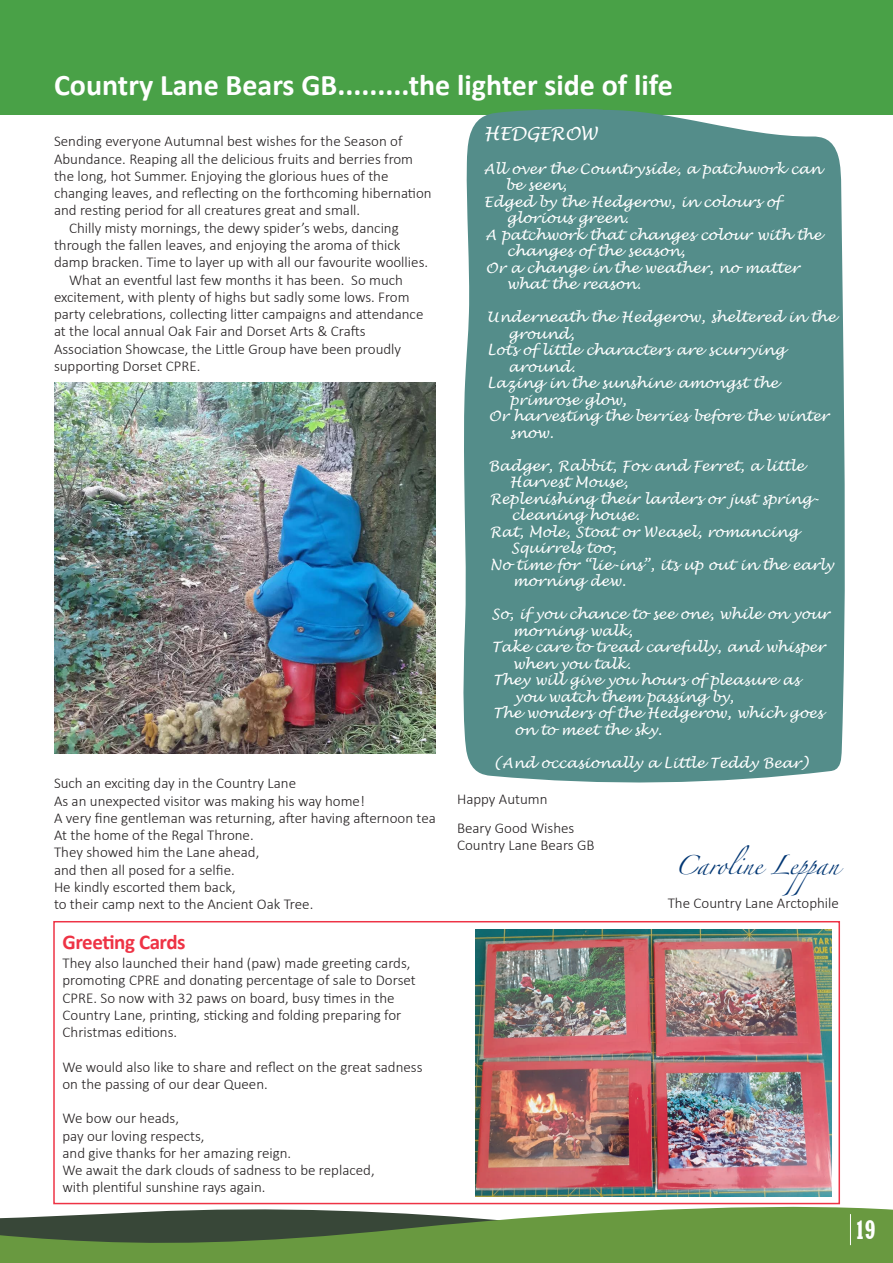
<style>
.page{position:relative;width:893px;height:1263px;background:#fff}
.page>*{position:absolute;margin:0;border:0;box-sizing:border-box;transform-origin:0 0}
.Normal_wrd_11{font:700 30px "Calibri";color:#fff}
.t1{font:25.5px "Rockwell SB Bol Con";color:#fff}
.Normal_wrd_7{font:700 21px "Calibri";letter-spacing:-.02em;color:#ee3345}
.Normal_wrd_55{font:italic 18px "Lucida Handwriting";color:#fff}
.Normal_wrd_4{font:17.25px "Zapfino";letter-spacing:-.02em;color:#013673}
.Normal_wrd_78{font:300 15px/17.2px "Calibri";color:#231f20}
.Normal_wrd_78-2{font:italic 14.25px/16.5px "Lucida Handwriting";color:#fff}
</style>
<div class="page">
<svg style="left:0;top:1182px;width:893px;height:81px;fill:#699940"></svg>
<div style="left:0;top:0;width:893px;height:115px;background:#49a147"></div>
<div style="left:463px;top:109px;width:382px;height:674px;background:#548d8a"></div>
<img style="left:54px;top:383px;width:382px;height:371px">
<img style="left:476px;top:930px;width:355px;height:266px">
<div style="left:53px;top:921px;width:787px;height:283px;border:2px solid #ee3345"></div>
<hr style="left:850px;top:1214px;width:1px;height:31px;background:#fff">
<p class="Normal_wrd_11" style="left:54px;top:64px;width:620px">Country Lane Bears GB.........the lighter side of life</p>
<p class="Normal_wrd_78" style="left:54px;top:133px;width:379px">Sending everyone Autumnal best wishes for the Season of Abundance. Reaping all the delicious fruits and berries from the long, hot Summer. Enjoying the glorious hues of the changing leaves, and reflecting on the forthcoming hibernation and resting period for all creatures great and small.</p>
<p class="Normal_wrd_78" style="left:54px;top:219px;width:376px;text-indent:15px">Chilly misty mornings, the dewy spider’s webs, dancing through the fallen leaves, and enjoying the aroma of thick damp bracken. Time to layer up with all our favourite woollies.</p>
<p class="Normal_wrd_78" style="left:54px;top:271px;width:371px;text-indent:15px">What an eventful last few months it has been. So much excitement, with plenty of highs but sadly some lows. From party celebrations, collecting litter campaigns and attendance at the local annual Oak Fair and Dorset Arts &amp; Crafts Association Showcase, the Little Group have been proudly supporting Dorset CPRE.</p>
<p class="Normal_wrd_55" style="left:484px;top:123px;width:115px">HEDGEROW</p>
<p class="Normal_wrd_78-2" style="left:505px;top:161px;width:317px;text-indent:-21px">All over the Countryside, a patchwork can be seen,</p>
<p class="Normal_wrd_78-2" style="left:507px;top:194px;width:275px;text-indent:-23px">Edged by the Hedgerow, in colours of glorious green.</p>
<p class="Normal_wrd_78-2" style="left:507px;top:227px;width:316px;text-indent:-21px">A patchwork that changes colour with the changes of the season,</p>
<p class="Normal_wrd_78-2" style="left:507px;top:260px;width:294px;text-indent:-21px">Or a change in the weather, no matter what the reason.</p>
<p class="Normal_wrd_78-2" style="left:508px;top:309px;width:329px;text-indent:-21px">Underneath the Hedgerow, sheltered in the ground,</p>
<p class="Normal_wrd_78-2" style="left:508px;top:342px;width:278px;text-indent:-21px">Lots of little characters are scurrying around.</p>
<p class="Normal_wrd_78-2" style="left:510px;top:375px;width:270px;text-indent:-23px">Lazing in the sunshine amongst the primrose glow,</p>
<p class="Normal_wrd_78-2" style="left:510px;top:408px;width:320px;text-indent:-21px">Or harvesting the berries before the winter snow.</p>
<p class="Normal_wrd_78-2" style="left:510px;top:458px;width:296px;text-indent:-21px">Badger, Rabbit, Fox and Ferret, a little<br>Harvest Mouse,</p>
<p class="Normal_wrd_78-2" style="left:511px;top:491px;width:309px;text-indent:-21px">Replenishing their larders or just spring&shy;cleaning house.</p>
<p class="Normal_wrd_78-2" style="left:511px;top:524px;width:289px;text-indent:-21px">Rat, Mole, Stoat or Weasel, romancing<br>Squirrels too,</p>
<p class="Normal_wrd_78-2" style="left:513px;top:557px;width:322px;text-indent:-23px">No time for “lie-ins”, its up out in the early morning dew.</p>
<p class="Normal_wrd_78-2" style="left:513px;top:606px;width:318px;text-indent:-21px">So, if you chance to see one, while on your morning walk,</p>
<p class="Normal_wrd_78-2" style="left:513px;top:639px;width:314px;text-indent:-21px">Take care to tread carefully, and whisper when you talk.</p>
<p class="Normal_wrd_78-2" style="left:514px;top:672px;width:287px;text-indent:-21px">They will give you hours of pleasure as you watch them passing by,</p>
<p class="Normal_wrd_78-2" style="left:514px;top:705px;width:310px;text-indent:-21px">The wonders of the Hedgerow, which goes on to meet the sky.</p>
<p class="Normal_wrd_78-2" style="left:493px;top:755px;width:317px">(And occasionally a Little Teddy Bear)</p>
<p class="Normal_wrd_78" style="left:54px;top:774px;width:244px">Such an exciting day in the Country Lane</p>
<p class="Normal_wrd_78" style="left:54px;top:792px;width:312px">As an unexpected visitor was making his way home!</p>
<p class="Normal_wrd_78" style="left:54px;top:809px;width:383px">A very fine gentleman was returning, after having afternoon tea</p>
<p class="Normal_wrd_78" style="left:54px;top:826px;width:201px">At the home of the Regal Throne.</p>
<p class="Normal_wrd_78" style="left:54px;top:843px;width:207px">They showed him the Lane ahead,</p>
<p class="Normal_wrd_78" style="left:54px;top:861px;width:182px">and then all posed for a selfie.</p>
<p class="Normal_wrd_78" style="left:54px;top:878px;width:183px">He kindly escorted them back,</p>
<p class="Normal_wrd_78" style="left:54px;top:895px;width:261px">to their camp next to the Ancient Oak Tree.</p>
<p class="Normal_wrd_7" style="left:63px;top:927px;width:125px">Greeting Cards</p>
<p class="Normal_wrd_78" style="left:63px;top:954px;width:355px">They also launched their hand (paw) made greeting cards, promoting CPRE and donating percentage of sale to Dorset CPRE. So now with 32 paws on board, busy times in the Country Lane, printing, sticking and folding preparing for Christmas editions.</p>
<p class="Normal_wrd_78" style="left:63px;top:1058px;width:361px">We would also like to share and reflect on the great sadness on the passing of our dear Queen.</p>
<p class="Normal_wrd_78" style="left:63px;top:1110px;width:118px">We bow our heads,</p>
<p class="Normal_wrd_78" style="left:63px;top:1127px;width:144px">pay our loving respects,</p>
<p class="Normal_wrd_78" style="left:63px;top:1144px;width:230px">and give thanks for her amazing reign.</p>
<p class="Normal_wrd_78" style="left:63px;top:1161px;width:314px">We await the dark clouds of sadness to be replaced,</p>
<p class="Normal_wrd_78" style="left:63px;top:1179px;width:204px">with plentiful sunshine rays again.</p>
<p class="Normal_wrd_78" style="left:457px;top:790px;width:92px">Happy Autumn</p>
<p class="Normal_wrd_78" style="left:457px;top:819px;width:119px">Beary Good Wishes</p>
<p class="Normal_wrd_78" style="left:457px;top:836px;width:139px">Country Lane Bears GB</p>
<p class="Normal_wrd_4" style="left:675px;top:857px;width:166px">Caroline Leppan</p>
<p class="Normal_wrd_78" style="left:668px;top:894px;width:173px">The Country Lane Arctophile</p>
<h2 class="t1" style="left:855px;top:1215px;width:22px">19</h2>
</div>
